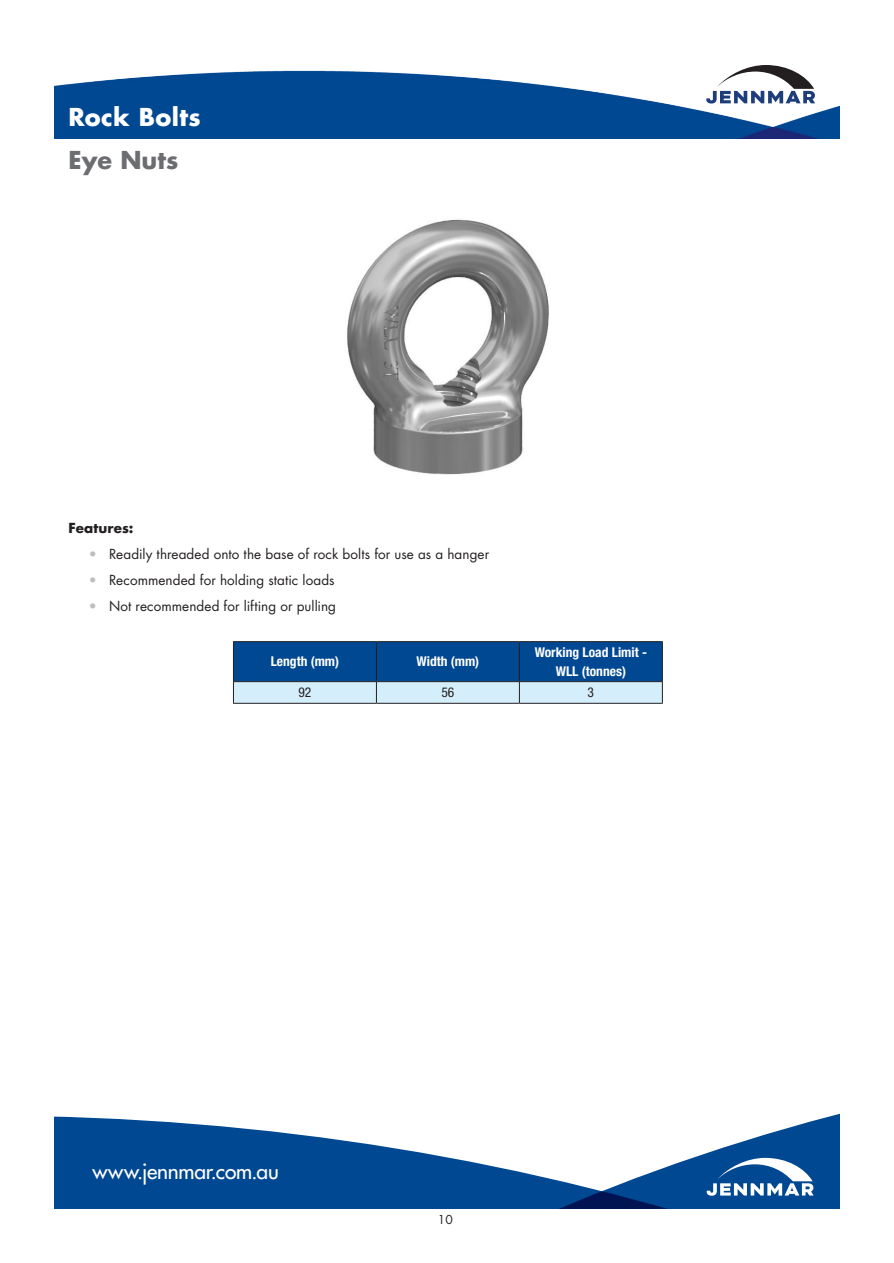
<style>
.page{position:relative;width:894px;height:1263px;background:#fff}
.page>*{position:absolute;margin:0;border:0;box-sizing:border-box;transform-origin:0 0}
.Chapter_Heading{font:700 24px "Futura Std";letter-spacing:.015em;color:#fff}
.Product_Heading{font:700 24px "Futura Std";color:#6c6d70}
.t1{font:500 21px "Futura Std";letter-spacing:-.01em;color:#fff}
.t2{font:13.5px "Futura Std";letter-spacing:.005em;color:#231f20}
.Table_Header{font:700 condensed 13.5px/18.3px "Helvetica Neue LT Std";color:#fff;text-align:center}
.subhead_bold{font:700 13.5px "Futura Std";letter-spacing:.01em;color:#231f20}
.table_body{font:condensed 13.5px "Helvetica Neue LT Std";color:#231f20}
.t3{font:12px "Futura Std";color:#231f20}
.s1{color:#bcbdc0}
</style>
<div class="page">
<img style="left:54px;top:70px;width:785px;height:69px">
<svg style="left:54px;top:1114px;width:785px;height:95px;fill:#014892"></svg>
<svg style="left:706px;top:1157px;width:107px;height:38px"></svg>
<svg style="left:706px;top:65px;width:108px;height:38px"></svg>
<img style="left:347px;top:219px;width:202px;height:256px">
<svg style="left:233px;top:641px;width:429px;height:62px;background:#487db0"></svg>
<hr style="left:233px;top:703px;width:143px;height:1px;background:#231f20">
<hr style="left:376px;top:703px;width:143px;height:1px;background:#231f20">
<hr style="left:519px;top:703px;width:143px;height:1px;background:#231f20">
<p class="Chapter_Heading" style="left:69px;top:101px;width:134px">Rock Bolts</p>
<p class="Product_Heading" style="left:69px;top:144px;width:111px">Eye Nuts</p>
<p class="subhead_bold" style="left:69px;top:519px;width:66px">Features:</p>
<p class="t2" style="left:89px;top:546px;width:401px"><span class="s1">•</span> Readily threaded onto the base of rock bolts for use as a hanger</p>
<p class="t2" style="left:89px;top:572px;width:247px"><span class="s1">•</span> Recommended for holding static loads</p>
<p class="t2" style="left:89px;top:597px;width:248px"><span class="s1">•</span> Not recommended for lifting or pulling</p>
<p class="Table_Header" style="left:270px;top:652px;width:70px">Length (mm)</p>
<p class="Table_Header" style="left:416px;top:652px;width:64px">Width (mm)</p>
<p class="Table_Header" style="left:534px;top:643px;width:114px">Working Load Limit -<br>WLL (tonnes)</p>
<p class="table_body" style="left:298px;top:684px;width:14px">92</p>
<p class="table_body" style="left:441px;top:684px;width:14px">56</p>
<p class="table_body" style="left:587px;top:684px;width:8px">3</p>
<h2 class="t1" style="left:92px;top:1158px;width:188px">www.jennmar.com.au</h2>
<p class="t3" style="left:438px;top:1211px;width:16px">10</p>
</div>
